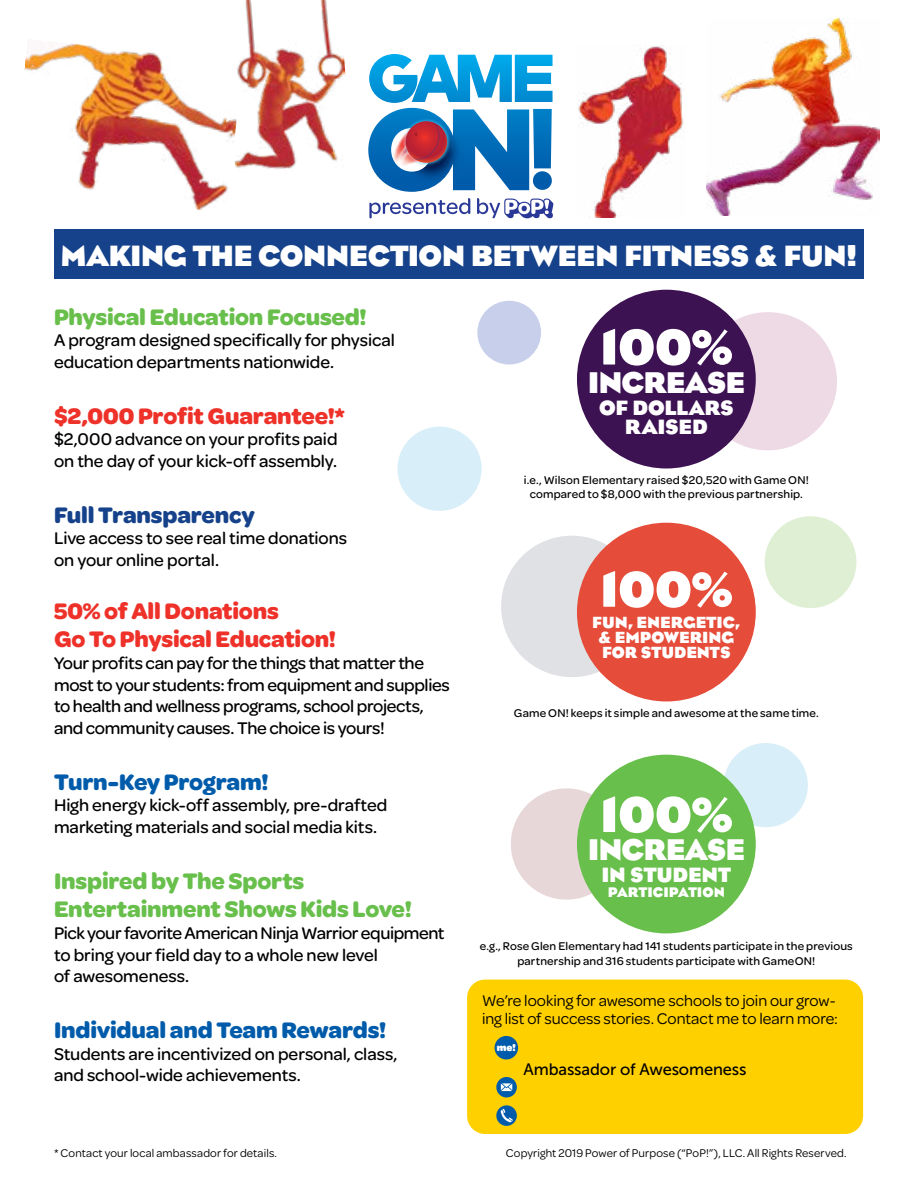
<style>
.page{position:relative;width:918px;height:1188px;background:#fff}
.page>*{position:absolute;margin:0;border:0;box-sizing:border-box;transform-origin:0 0}
.t1{font:700 51px "Eagle";letter-spacing:-.015em;color:#fff}
.t2{font:700 30.6px "Eagle";letter-spacing:-.03em;color:#fff}
.t3{font:700 30px "Eagle";letter-spacing:-.02em;color:#fff}
.t4{font:700 24px/28.8px "Omnes";letter-spacing:-.01em;color:#68bf4b}
.t5{font:700 24px/28.8px "Omnes";letter-spacing:-.01em;color:#ee3129}
.t6{font:700 24px "Omnes";letter-spacing:-.015em;color:#005cab}
.t7{font:700 24px "Omnes";letter-spacing:-.01em;color:#15428a}
.t8{font:700 21.15px/19.5px "Eagle";letter-spacing:-.01em;color:#fff;text-align:center}
.t9{font:500 18px/21.6px "Omnes";letter-spacing:-.01em;color:#000}
.t10{font:16.5px/18.8px "Omnes";color:#000}
.t11{font:700 16.5px/14.9px "Eagle";letter-spacing:-.005em;color:#fff;text-align:center}
.t12{font:16.5px "Museo Sans 500";letter-spacing:-.01em;color:#000}
.t13{font:700 14.25px "Eagle";letter-spacing:-.01em;color:#fff}
.t14{font:500 12px/14.4px "Omnes";letter-spacing:.015em;color:#000;text-align:center}
.t15{font:12px "Omnes";letter-spacing:.01em;color:#000}
.t16{font:900 10.5px "Omnes";color:#fff}
</style>
<div class="page">
<div style="left:699px;top:312px;width:138px;height:138px;background:#eedae5;border-radius:50%"></div>
<div style="left:511px;top:788px;width:111px;height:112px;background:#e7d7d8;border-radius:50%"></div>
<div style="left:501px;top:536px;width:142px;height:141px;background:#e0e1e4;border-radius:50%"></div>
<div style="left:724px;top:743px;width:84px;height:84px;background:#d8eef8;border-radius:50%"></div>
<div style="left:397px;top:427px;width:85px;height:84px;background:#d8eef8;border-radius:50%"></div>
<div style="left:467px;top:980px;width:396px;height:154px;background:#ffd000;border-radius:18px"></div>
<div style="left:54px;top:230px;width:810px;height:49px;background:#15428a"></div>
<img style="left:578px;top:46px;width:106px;height:172px">
<svg style="left:369px;top:198px;width:185px;height:20px"></svg>
<svg style="left:368px;top:54px;width:185px;height:138px"></svg>
<img style="left:707px;top:18px;width:173px;height:198px">
<img style="left:24px;top:43px;width:204px;height:167px">
<img style="left:222px;top:0;width:124px;height:176px">
<div style="left:577px;top:290px;width:179px;height:179px;background:#3c1252;border-radius:50%"></div>
<div style="left:577px;top:523px;width:179px;height:178px;background:#e54c39;border-radius:50%"></div>
<div style="left:577px;top:755px;width:179px;height:178px;background:#68bf4b;border-radius:50%"></div>
<div style="left:495px;top:1036px;width:23px;height:23px;background:#005cab;border-radius:50%"></div>
<svg style="left:496px;top:1105px;width:21px;height:21px"></svg>
<svg style="left:501px;top:1109px;width:12px;height:13px"></svg>
<svg style="left:496px;top:1077px;width:21px;height:20px"></svg>
<svg style="left:501px;top:1083px;width:11px;height:8px"></svg>
<div style="left:477px;top:301px;width:64px;height:63px;background:#c7cfea;border-radius:50%"></div>
<div style="left:765px;top:516px;width:91px;height:92px;background:#deefd3;border-radius:50%"></div>
<h3 class="t3" style="left:61px;top:240px;width:798px">MAKING THE CONNECTION BETWEEN FITNESS &amp; FUN!</h3>
<h3 class="t4" style="left:54px;top:301px;width:314px">Physical Education Focused!</h3>
<p class="t9" style="left:54px;top:328px;width:342px">A program designed specifically for physical education departments nationwide.</p>
<h3 class="t5" style="left:54px;top:400px;width:292px">$2,000 Profit Guarantee!*</h3>
<p class="t9" style="left:54px;top:427px;width:285px">$2,000 advance on your profits paid on the day of your kick-off assembly.</p>
<h3 class="t7" style="left:54px;top:498px;width:202px">Full Transparency</h3>
<p class="t9" style="left:54px;top:526px;width:295px">Live access to see real time donations on your online portal.</p>
<h3 class="t5" style="left:54px;top:595px;width:284px">50% of All Donations<br>Go To Physical Education!</h3>
<p class="t9" style="left:54px;top:651px;width:397px">Your profits can pay for the things that matter the most to your students: from equipment and supplies to health and wellness programs, school projects, and community causes. The choice is yours!</p>
<h3 class="t6" style="left:54px;top:765px;width:216px">Turn-Key Program!</h3>
<p class="t9" style="left:54px;top:793px;width:335px">High energy kick-off assembly, pre-drafted marketing materials and social media kits.</p>
<h3 class="t4" style="left:54px;top:865px;width:359px">Inspired by The Sports<br>Entertainment Shows Kids Love!</h3>
<p class="t9" style="left:54px;top:921px;width:392px">Pick your favorite American Ninja Warrior equipment to bring your field day to a whole new level<br>of awesomeness.</p>
<h3 class="t6" style="left:54px;top:1013px;width:334px">Individual and Team Rewards!</h3>
<p class="t9" style="left:54px;top:1042px;width:345px">Students are incentivized on personal, class, and school-wide achievements.</p>
<h1 class="t1" style="left:600px;top:319px;width:135px">100%</h1>
<h2 class="t2" style="left:588px;top:366px;width:159px">INCREASE</h2>
<p class="t8" style="left:599px;top:398px;width:136px">OF DOLLARS<br>RAISED</p>
<p class="t14" style="left:524px;top:472px;width:287px">i.e., Wilson Elementary raised $20,520 with Game ON! compared to $8,000 with the previous partnership.</p>
<h1 class="t1" style="left:600px;top:562px;width:135px">100%</h1>
<p class="t11" style="left:592px;top:616px;width:150px">FUN, ENERGETIC, &amp; EMPOWERING<br>FOR STUDENTS</p>
<p class="t14" style="left:514px;top:705px;width:306px">Game ON! keeps it simple and awesome at the same time.</p>
<h1 class="t1" style="left:600px;top:787px;width:135px">100%</h1>
<h2 class="t2" style="left:588px;top:833px;width:159px">INCREASE</h2>
<p class="t8" style="left:601px;top:865px;width:131px">IN STUDENT</p>
<p class="t13" style="left:608px;top:884px;width:118px">PARTICIPATION</p>
<p class="t14" style="left:480px;top:938px;width:374px">e.g., Rose Glen Elementary had 141 students participate in the previous partnership and 316 students participate with GameON!</p>
<p class="t10" style="left:482px;top:990px;width:357px">We’re looking for awesome schools to join our grow&shy;ing list of success stories. Contact me to learn more:</p>
<p class="t12" style="left:524px;top:1060px;width:225px">Ambassador of Awesomeness</p>
<p class="t16" style="left:497px;top:1039px;width:21px">me!</p>
<p class="t15" style="left:54px;top:1145px;width:225px">* Contact your local ambassador for details.</p>
<p class="t15" style="left:506px;top:1145px;width:342px">Copyright 2019 Power of Purpose (“PoP!”), LLC. All Rights Reserved.</p>
</div>
